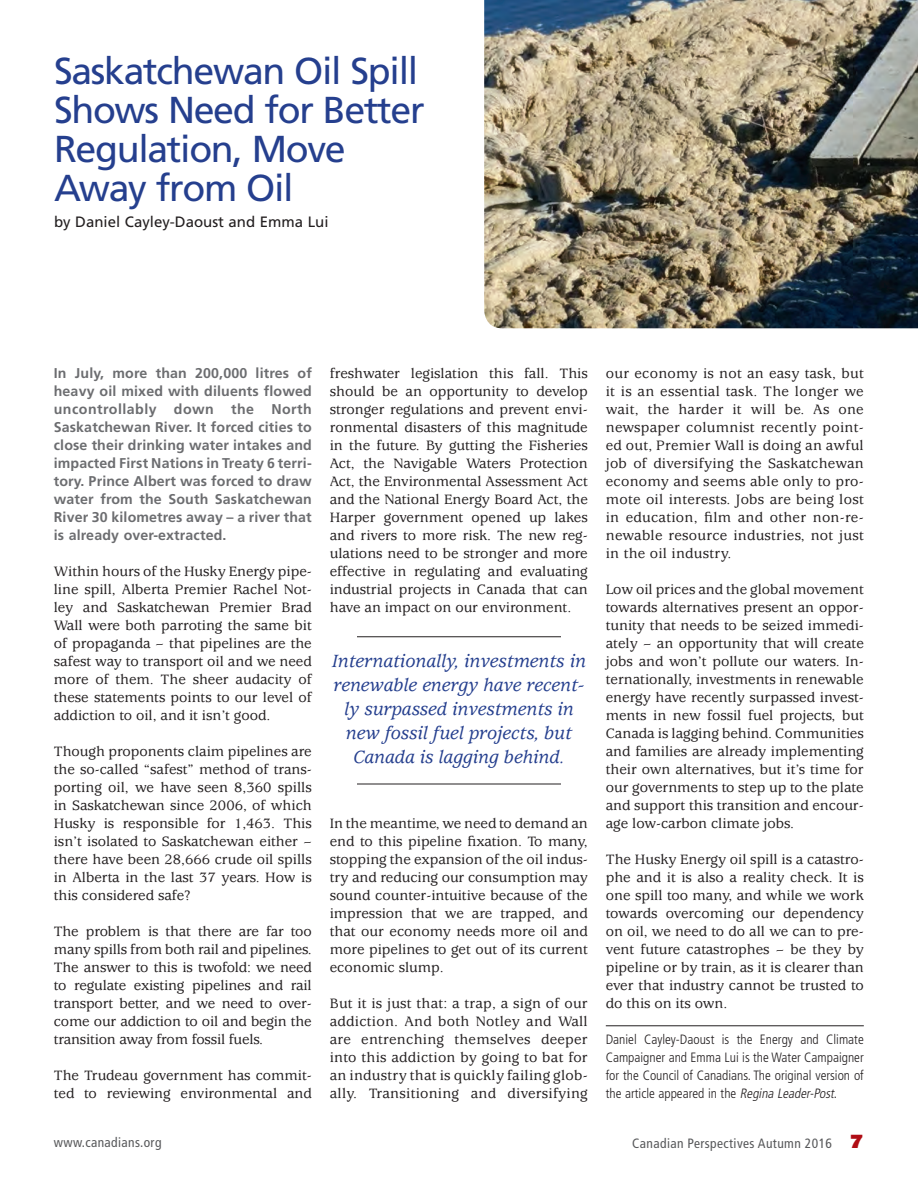
<style>
.page{position:relative;width:918px;height:1188px;background:#fff}
.page>*{position:absolute;margin:0;border:0;box-sizing:border-box;transform-origin:0 0}
.Feature_HEAD{font:37.5px/39px "Frutiger";letter-spacing:-.035em;color:#253f8e}
.Pull_Quote{font:italic 500 19.5px/24px "Usherwood";color:#253f8e;text-align:center}
.Body_SERIF{font:500 15px/18px "Usherwood";color:#231f20;text-align:justify}
.byline{font:15px "Frutiger";color:#231f20}
.Body_HED_mixed{font:700 14.1px/18px "Frutiger";letter-spacing:.01em;color:#6c6d70;text-align:justify}
.Author_Title{font:300 condensed 13.5px/18px "Frutiger";color:#231f20;text-align:justify}
.t1{font:condensed 13.5px "Frutiger";letter-spacing:.03em;color:#57585a}
.s1{font-style:italic}
.s2{font-family:"Leviathan HTF Black";font-stretch:normal;font-size:18px;color:#b00d15}
</style>
<div class="page">
<hr style="left:606px;top:1026px;width:258px;height:1px;background:#231f20">
<hr style="left:357px;top:636px;width:204px;height:1px;background:#231f20">
<hr style="left:357px;top:784px;width:204px;height:1px;background:#231f20">
<img style="left:484px;top:0;width:434px;height:328px">
<p class="Feature_HEAD" style="left:54px;top:52px;width:372px">Saskatchewan Oil Spill<br>Shows Need for Better<br>Regulation, Move<br>Away from Oil</p>
<p class="byline" style="left:54px;top:213px;width:276px">by Daniel Cayley-Daoust and Emma Lui</p>
<p class="Body_HED_mixed" style="left:54px;top:364px;width:260px">In July, more than 200,000 litres of heavy oil mixed with diluents flowed uncontrollably down the North Saskatchewan River. It forced cities to close their drinking water intakes and impacted First Nations in Treaty 6 terri&shy;tory. Prince Albert was forced to draw water from the South Saskatchewan River 30 kilometres away – a river that is already over-extracted.</p>
<p class="Body_SERIF" style="left:54px;top:563px;width:260px">Within hours of the Husky Energy pipe&shy;line spill, Alberta Premier Rachel Not&shy;ley and Saskatchewan Premier Brad Wall were both parroting the same bit of propaganda – that pipelines are the safest way to transport oil and we need more of them. The sheer audacity of these statements points to our level of addiction to oil, and it isn’t good.</p>
<p class="Body_SERIF" style="left:54px;top:743px;width:260px">Though proponents claim pipelines are the so-called “safest” method of trans&shy;porting oil, we have seen 8,360 spills in Saskatchewan since 2006, of which Husky is responsible for 1,463. This isn’t isolated to Saskatchewan either – there have been 28,666 crude oil spills in Alberta in the last 37 years. How is this considered safe?</p>
<p class="Body_SERIF" style="left:54px;top:923px;width:260px">The problem is that there are far too many spills from both rail and pipelines.<br>The answer to this is twofold: we need to regulate existing pipelines and rail transport better, and we need to over&shy;come our addiction to oil and begin the transition away from fossil fuels.</p>
<p class="Body_SERIF" style="left:54px;top:1067px;width:260px">The Trudeau government has commit&shy;ted to reviewing environmental and</p>
<p class="Body_SERIF" style="left:330px;top:365px;width:260px">freshwater legislation this fall. This should be an opportunity to develop stronger regulations and prevent envi&shy;ronmental disasters of this magnitude in the future. By gutting the Fisheries Act, the Navigable Waters Protection Act, the Environmental Assessment Act and the National Energy Board Act, the Harper government opened up lakes and rivers to more risk. The new reg&shy;ulations need to be stronger and more effective in regulating and evaluating industrial projects in Canada that can have an impact on our environment.</p>
<p class="Pull_Quote" style="left:332px;top:650px;width:255px">Internationally, investments in renewable energy have recent&shy;ly surpassed investments in new fossil fuel projects, but<br>Canada is lagging behind.</p>
<p class="Body_SERIF" style="left:330px;top:815px;width:259px">In the meantime, we need to demand an end to this pipeline fixation. To many, stopping the expansion of the oil indus&shy;try and reducing our consumption may sound counter-intuitive because of the impression that we are trapped, and that our economy needs more oil and more pipelines to get out of its current economic slump.</p>
<p class="Body_SERIF" style="left:330px;top:995px;width:260px">But it is just that: a trap, a sign of our addiction. And both Notley and Wall are entrenching themselves deeper into this addiction by going to bat for an industry that is quickly failing glob&shy;ally. Transitioning and diversifying</p>
<p class="Body_SERIF" style="left:606px;top:365px;width:260px">our economy is not an easy task, but it is an essential task. The longer we wait, the harder it will be. As one newspaper columnist recently point&shy;ed out, Premier Wall is doing an awful job of diversifying the Saskatchewan economy and seems able only to pro&shy;mote oil interests. Jobs are being lost in education, film and other non-re&shy;newable resource industries, not just in the oil industry.</p>
<p class="Body_SERIF" style="left:606px;top:581px;width:260px">Low oil prices and the global movement towards alternatives present an oppor&shy;tunity that needs to be seized immedi&shy;ately – an opportunity that will create jobs and won’t pollute our waters. In&shy;ternationally, investments in renewable energy have recently surpassed invest&shy;ments in new fossil fuel projects, but Canada is lagging behind. Communities and families are already implementing their own alternatives, but it’s time for our governments to step up to the plate and support this transition and encour&shy;age low-carbon climate jobs.</p>
<p class="Body_SERIF" style="left:606px;top:851px;width:260px">The Husky Energy oil spill is a catastro&shy;phe and it is also a reality check. It is one spill too many, and while we work towards overcoming our dependency on oil, we need to do all we can to pre&shy;vent future catastrophes – be they by pipeline or by train, as it is clearer than ever that industry cannot be trusted to do this on its own.</p>
<p class="Author_Title" style="left:606px;top:1030px;width:259px">Daniel Cayley-Daoust is the Energy and Climate Campaigner and Emma Lui is the Water Campaigner for the Council of Canadians. The original version of the article appeared in the <span class="s1">Regina Leader-Post</span>.</p>
<p class="t1" style="left:54px;top:1135px;width:109px">www.canadians.org</p>
<p class="t1" style="left:632px;top:1135px;width:232px">Canadian Perspectives Autumn 2016 <span class="s2">7</span></p>
</div>
